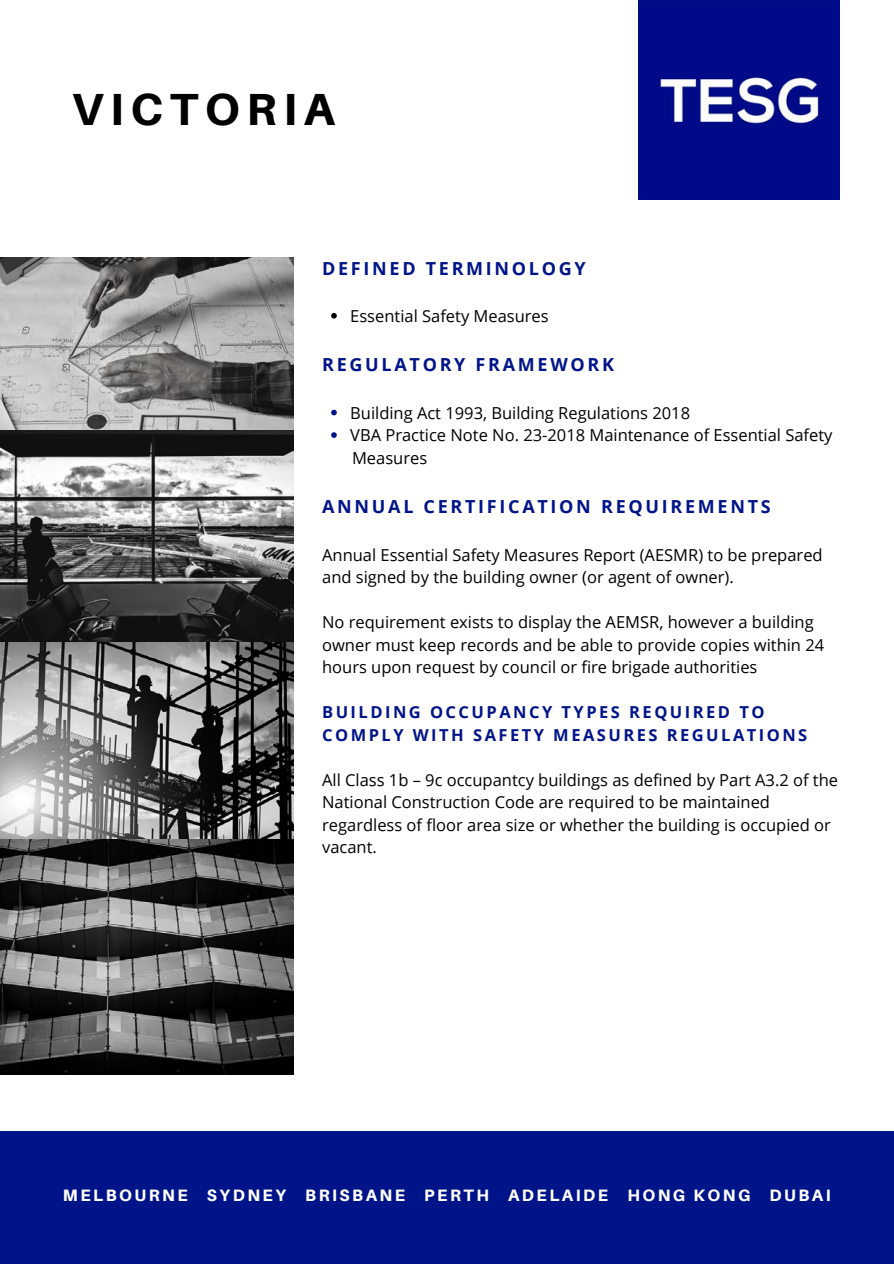
<style>
.page{position:relative;width:894px;height:1264px;background:#fff}
.page>*{position:absolute;margin:0;border:0;box-sizing:border-box;transform-origin:0 0}
.t1{font:800 45px "Aileron";letter-spacing:.15em;color:#000}
.t2{font:700 18px "Open Sans";letter-spacing:.15em;color:#001489}
.t3{font:16.5px/22.5px "Open Sans";color:#000002}
.t4{font:700 16.5px/22.5px "Open Sans";letter-spacing:.15em;color:#001489}
.t5{font:800 16.5px "Aileron";letter-spacing:.15em;color:#fff}
</style>
<div class="page">
<img style="left:0;top:257px;width:294px;height:817px">
<img style="left:638px;top:0;width:201px;height:199px">
<svg style="left:331px;top:313px;width:6px;height:5px"></svg>
<svg style="left:331px;top:410px;width:6px;height:5px"></svg>
<svg style="left:331px;top:432px;width:6px;height:6px"></svg>
<div style="left:0;top:1131px;width:893px;height:132px;background:#001489"></div>
<p class="t1" style="left:71px;top:82px;width:265px">VICTORIA</p>
<p class="t2" style="left:322px;top:255px;width:265px">DEFINED TERMINOLOGY</p>
<p class="t3" style="left:350px;top:304px;width:200px">Essential Safety Measures</p>
<p class="t2" style="left:322px;top:352px;width:293px">REGULATORY FRAMEWORK</p>
<p class="t3" style="left:350px;top:401px;width:483px">Building Act 1993, Building Regulations 2018<br>VBA Practice Note No. 23-2018 Maintenance of Essential Safety<br>Measures</p>
<p class="t2" style="left:322px;top:494px;width:450px">ANNUAL CERTIFICATION REQUIREMENTS</p>
<p class="t3" style="left:322px;top:543px;width:502px">Annual Essential Safety Measures Report (AESMR) to be prepared and signed by the building owner (or agent of owner).</p>
<p class="t3" style="left:322px;top:610px;width:503px">No requirement exists to display the AEMSR, however a building owner must keep records and be able to provide copies within 24 hours upon request by council or fire brigade authorities</p>
<p class="t4" style="left:322px;top:700px;width:486px">BUILDING OCCUPANCY TYPES REQUIRED TO<br>COMPLY WITH SAFETY MEASURES REGULATIONS</p>
<p class="t3" style="left:322px;top:768px;width:517px">All Class 1b – 9c occupantcy buildings as defined by Part A3.2 of the National Construction Code are required to be maintained regardless of floor area size or whether the building is occupied or vacant.</p>
<h2 class="t5" style="left:63px;top:1184px;width:769px">MELBOURNE SYDNEY BRISBANE PERTH ADELAIDE HONG KONG DUBAI</h2>
</div>
